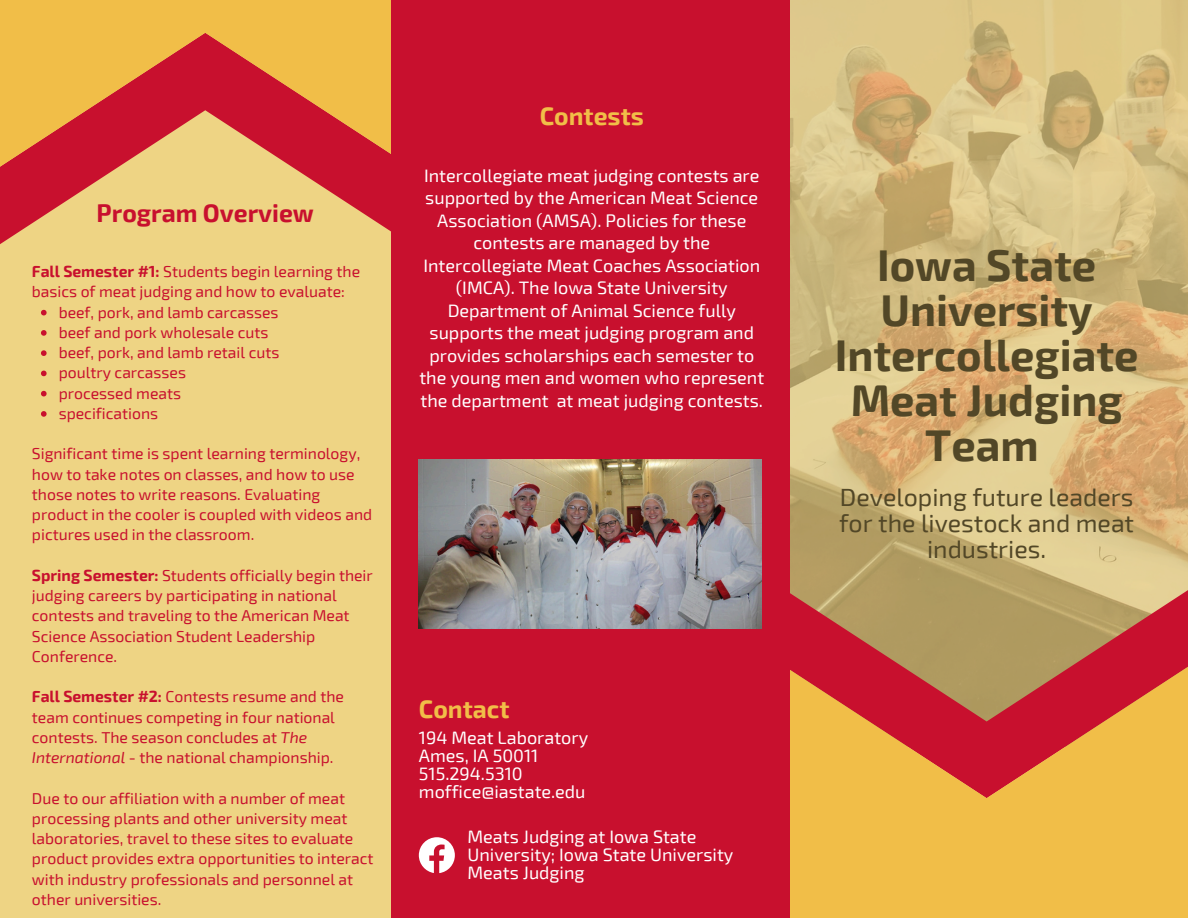
<style>
.page{position:relative;width:1188px;height:918px;background:#eed484}
.page>*{position:absolute;margin:0;border:0;box-sizing:border-box;transform-origin:0 0}
.t1{font:700 43.5px/45px "Exo 2";color:#524727;text-align:center}
.t2{font:24.9px/25.8px "Exo 2";color:#524727;text-align:center}
.t3{font:700 24.75px "Exo 2";color:#f1be48}
.t4{font:700 24.75px "Exo 2";color:#c8102e}
.t5{font:18px/22.5px "Exo 2";color:#fff}
.t6{font:15.75px/20.2px "Exo 2";color:#c8102e}
.s1{font-weight:700}
.s2{font-style:italic}
</style>
<div class="page">
<svg style="left:790px;top:0;width:398px;height:577px"></svg>
<svg style="left:790px;top:577px;width:398px;height:76px;background:#ba865c"></svg>
<svg style="left:790px;top:653px;width:398px;height:265px;background:#e29243"></svg>
<svg style="left:0;top:179px;width:392px;height:78px"></svg>
<svg style="left:0;top:0;width:392px;height:179px;background:#e28144"></svg>
<div style="left:392px;top:0;width:398px;height:918px;background:#c8102e"></div>
<img style="left:419px;top:459px;width:343px;height:170px">
<svg style="left:419px;top:837px;width:36px;height:36px"></svg>
<svg style="left:41px;top:310px;width:6px;height:5px"></svg>
<svg style="left:41px;top:330px;width:6px;height:6px"></svg>
<svg style="left:41px;top:350px;width:6px;height:6px"></svg>
<svg style="left:41px;top:371px;width:6px;height:5px"></svg>
<svg style="left:41px;top:391px;width:6px;height:5px"></svg>
<svg style="left:41px;top:411px;width:6px;height:6px"></svg>
<p class="t4" style="left:97px;top:197px;width:219px">Program Overview</p>
<h4 class="t6" style="left:32px;top:261px;width:330px"><span class="s1">Fall Semester #1:</span> Students begin learning the basics of meat judging and how to evaluate:</h4>
<p class="t6" style="left:59px;top:301px;width:221px">beef, pork, and lamb carcasses</p>
<h1 class="t6" style="left:59px;top:322px;width:211px">beef and pork wholesale cuts</h1>
<h3 class="t6" style="left:59px;top:342px;width:222px">beef, pork, and lamb retail cuts</h3>
<h2 class="t6" style="left:59px;top:362px;width:129px">poultry carcasses</h2>
<p class="t6" style="left:59px;top:382px;width:124px">processed meats</p>
<p class="t6" style="left:59px;top:403px;width:101px">specifications</p>
<p class="t6" style="left:32px;top:443px;width:342px">Significant time is spent learning terminology, how to take notes on classes, and how to use those notes to write reasons. Evaluating product in the cooler is coupled with videos and pictures used in the classroom.</p>
<p class="t6" style="left:32px;top:565px;width:342px"><span class="s1">Spring Semester:</span> Students officially begin their judging careers by participating in national contests and traveling to the American Meat Science Association Student Leadership Conference.</p>
<p class="t6" style="left:32px;top:686px;width:314px"><span class="s1">Fall Semester #2:</span> Contests resume and the team continues competing in four national contests. The season concludes at <span class="s2">The International</span> - the national championship.</p>
<p class="t6" style="left:32px;top:787px;width:343px">Due to our affiliation with a number of meat processing plants and other university meat laboratories, travel to these sites to evaluate product provides extra opportunities to interact with industry professionals and personnel at other universities.</p>
<p class="t3" style="left:540px;top:100px;width:106px">Contests</p>
<p class="t5" style="left:419px;top:163px;width:346px;text-align:center">Intercollegiate meat judging contests are supported by the American Meat Science Association (AMSA). Policies for these contests are managed by the Intercollegiate Meat Coaches Association (IMCA). The Iowa State University Department of Animal Science fully supports the meat judging program and provides scholarships each semester to the young men and women who represent the department at meat judging contests.</p>
<h4 class="t3" style="left:419px;top:693px;width:92px">Contact</h4>
<h2 class="t5" style="left:419px;top:728px;width:171px;line-height:18px">194 Meat Laboratory<br>Ames, IA 50011<br>515.294.5310 moffice@iastate.edu</h2>
<p class="t5" style="left:468px;top:827px;width:267px;line-height:18px">Meats Judging at Iowa State<br>University; Iowa State University<br>Meats Judging</p>
<h2 class="t1" style="left:835px;top:241px;width:305px">Iowa State<br>University<br>Intercollegiate<br>Meat Judging<br>Team</h2>
<h4 class="t2" style="left:839px;top:483px;width:297px">Developing future leaders for the livestock and meat industries.</h4>
</div>
